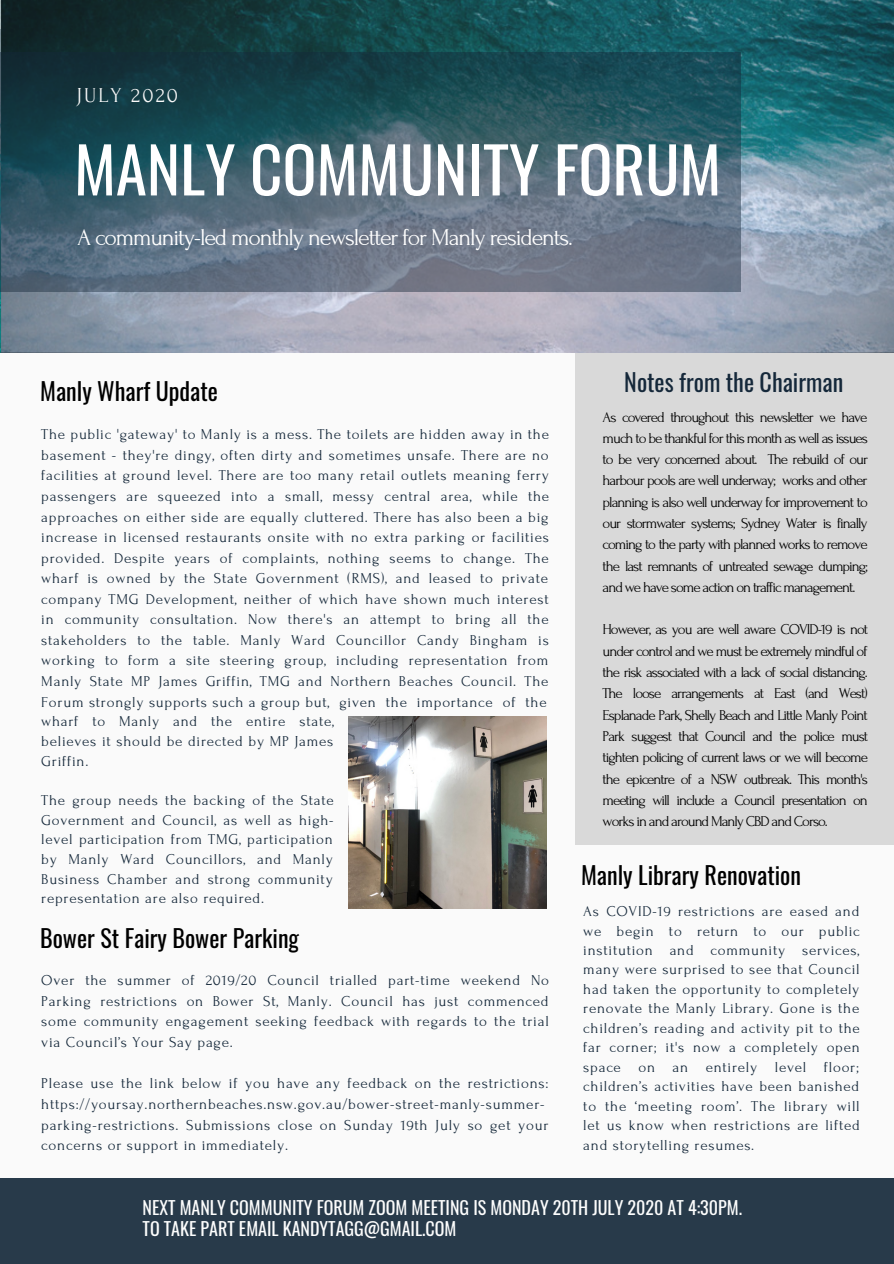
<style>
.page{position:relative;width:894px;height:1264px;background:#fff}
.page>*{position:absolute;margin:0;border:0;box-sizing:border-box;transform-origin:0 0}
.t1{font:63px "Oswald";color:#fff}
.t2{font:24px "Oswald";color:#000}
.t3{font:24px "Forum";letter-spacing:-.05em;color:#fff}
.t4{font:24px "Oswald";color:#15283a}
.t5{font:21px "Forum";letter-spacing:.1em;color:#fafafa}
.t6{font:18px/21.1px "Oswald";color:#fdfdfd}
.t7{font:15.15px/20.7px "Forum";letter-spacing:.05em;color:#15283a;text-align:justify}
.t8{font:15px/20.5px "Forum";letter-spacing:.05em;color:#15283a;text-align:justify}
.t9{font:15px/21.3px "Forum";letter-spacing:-.07em;color:#000;text-align:justify}
</style>
<div class="page">
<div style="left:0;top:0;width:893px;height:1263px;background:#fafafa"></div>
<div style="left:575px;top:353px;width:318px;height:491px;background:#d9d9d9"></div>
<div style="left:0;top:1178px;width:893px;height:85px;background:#283a4a"></div>
<img style="left:348px;top:716px;width:198px;height:192px">
<svg style="left:1px;top:0;width:892px;height:352px;background:#60808c"></svg>
<svg style="left:1px;top:52px;width:739px;height:239px;background:#425f6d"></svg>
<h3 class="t5" style="left:76px;top:84px;width:103px">JULY 2020</h3>
<h1 class="t1" style="left:74px;top:120px;width:648px">MANLY COMMUNITY FORUM</h1>
<h2 class="t3" style="left:77px;top:224px;width:497px">A community-led monthly newsletter for Manly residents.</h2>
<h2 class="t2" style="left:40px;top:373px;width:179px">Manly Wharf Update</h2>
<p class="t8" style="left:41px;top:424px;width:509px">The public 'gateway' to Manly is a mess. The toilets are hidden away in the basement - they're dingy, often dirty and sometimes unsafe. There are no facilities at ground level. There are too many retail outlets meaning ferry passengers are squeezed into a small, messy central area, while the approaches on either side are equally cluttered. There has also been a big increase in licensed restaurants onsite with no extra parking or facilities provided. Despite years of complaints, nothing seems to change. The wharf is owned by the State Government (RMS), and leased to private company TMG Development, neither of which have shown much interest in community consultation. Now there's an attempt to bring all the stakeholders to the table. Manly Ward Councillor Candy Bingham is working to form a site steering group, including representation from Manly State MP James Griffin, TMG and Northern Beaches Council. The Forum strongly supports such a group but, given the importance of the</p>
<p class="t8" style="left:41px;top:712px;width:294px;line-height:19.6px">wharf to Manly and the entire state, believes it should be directed by MP James Griffin.</p>
<p class="t8" style="left:41px;top:790px;width:294px;line-height:19.6px">The group needs the backing of the State Government and Council, as well as high&shy;level participation from TMG, participation by Manly Ward Councillors, and Manly Business Chamber and strong community representation are also required.</p>
<h2 class="t2" style="left:40px;top:919px;width:260px">Bower St Fairy Bower Parking</h2>
<p class="t7" style="left:41px;top:970px;width:509px">Over the summer of 2019/20 Council trialled part-time weekend No Parking restrictions on Bower St, Manly. Council has just commenced some community engagement seeking feedback with regards to the trial via Council’s Your Say page.</p>
<p class="t7" style="left:41px;top:1073px;width:508px;text-align:left">Please use the link below if you have any feedback on the restrictions: https://yoursay.northernbeaches.nsw.gov.au/bower-street-manly-summer&shy;parking-restrictions. Submissions close on Sunday 19th July so get your concerns or support in immediately.</p>
<h2 class="t4" style="left:624px;top:363px;width:220px">Notes from the Chairman</h2>
<p class="t9" style="left:602px;top:406px;width:267px">As covered throughout this newsletter we have much to be thankful for this month as well as issues to be very concerned about. The rebuild of our harbour pools are well underway; works and other planning is also well underway for improvement to our stormwater systems; Sydney Water is finally coming to the party with planned works to remove the last remnants of untreated sewage dumping; and we have some action on traffic management.</p>
<p class="t9" style="left:602px;top:619px;width:267px">However, as you are well aware COVID-19 is not under control and we must be extremely mindful of the risk associated with a lack of social distancing.<br>The loose arrangements at East (and West)<br>Esplanade Park, Shelly Beach and Little Manly Point Park suggest that Council and the police must tighten policing of current laws or we will become the epicentre of a NSW outbreak. This month's meeting will include a Council presentation on works in and around Manly CBD and Corso.</p>
<h2 class="t2" style="left:581px;top:856px;width:221px">Manly Library Renovation</h2>
<p class="t8" style="left:583px;top:901px;width:278px;line-height:19.5px">As COVID-19 restrictions are eased and we begin to return to our public institution and community services, many were surprised to see that Council had taken the opportunity to completely renovate the Manly Library. Gone is the children’s reading and activity pit to the far corner; it's now a completely open space on an entirely level floor; children’s activities have been banished to the ‘meeting room’. The library will let us know when restrictions are lifted and storytelling resumes.</p>
<p class="t6" style="left:142px;top:1195px;width:601px">NEXT MANLY COMMUNITY FORUM ZOOM MEETING IS MONDAY 20TH JULY 2020 AT 4:30PM.<br>TO TAKE PART EMAIL KANDYTAGG@GMAIL.COM</p>
</div>
